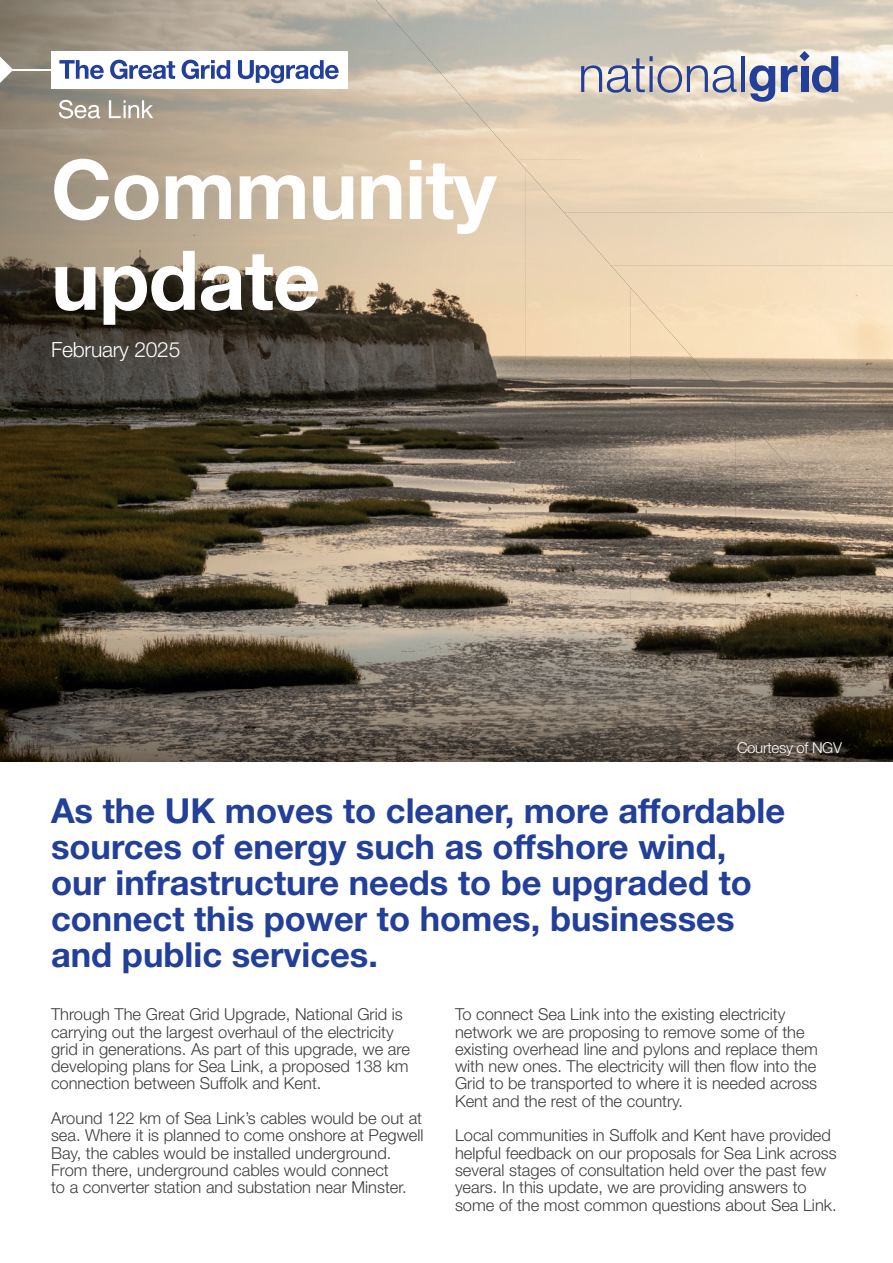
<style>
.page{position:relative;width:893px;height:1263px;background:#fff}
.page>*{position:absolute;margin:0;border:0;box-sizing:border-box;transform-origin:0 0}
.t1{font:700 82.5px/90.8px "Helvetica Neue LT Std";letter-spacing:-.01em;color:#fff}
.t2{font:700 34.5px/36.3px "Helvetica Neue LT Std";color:#223f99}
.t3{font:300 21px "Helvetica Neue LT Std";letter-spacing:-.01em;color:#fff}
.t4{font:300 16.5px/17.4px "Helvetica Neue LT Std";color:#3e3e3f}
.t5{font:300 15px "Helvetica Neue LT Std";letter-spacing:-.02em;color:#fff}
</style>
<div class="page">
<img style="left:0;top:0;width:473px;height:621px">
<img style="left:473px;top:159px;width:52px;height:462px">
<img style="left:525px;top:213px;width:53px;height:408px">
<img style="left:578px;top:266px;width:52px;height:355px">
<img style="left:630px;top:319px;width:53px;height:302px">
<img style="left:683px;top:372px;width:52px;height:249px">
<img style="left:735px;top:425px;width:53px;height:196px">
<img style="left:788px;top:478px;width:52px;height:143px">
<img style="left:840px;top:532px;width:53px;height:89px">
<img style="left:376px;top:0;width:207px;height:106px">
<img style="left:583px;top:0;width:310px;height:159px">
<img style="left:470px;top:106px;width:113px;height:53px">
<img style="left:517px;top:159px;width:376px;height:54px">
<img style="left:611px;top:265px;width:282px;height:54px">
<img style="left:658px;top:319px;width:235px;height:53px">
<img style="left:705px;top:372px;width:188px;height:53px">
<img style="left:752px;top:425px;width:141px;height:53px">
<img style="left:799px;top:478px;width:94px;height:54px">
<img style="left:846px;top:531px;width:47px;height:53px">
<div style="left:51px;top:51px;width:296px;height:38px;background:#fff"></div>
<svg style="left:59px;top:100px;width:41px;height:19px"></svg>
<svg style="left:109px;top:100px;width:44px;height:18px"></svg>
<svg style="left:59px;top:60px;width:45px;height:19px"></svg>
<svg style="left:182px;top:60px;width:48px;height:19px"></svg>
<svg style="left:238px;top:60px;width:101px;height:23px"></svg>
<svg style="left:110px;top:60px;width:65px;height:19px"></svg>
<hr style="left:7px;top:69px;width:47px;height:2px;background:#fff">
<svg style="left:0;top:44px;width:13px;height:52px"></svg>
<svg style="left:581px;top:56px;width:156px;height:38px;background:#bab8c0"></svg>
<hr style="left:741px;top:56px;width:3px;height:36px;background:#223f99">
<svg style="left:748px;top:65px;width:27px;height:37px"></svg>
<svg style="left:781px;top:51px;width:57px;height:42px;background:#99a0bd"></svg>
<img style="left:0;top:621px;width:893px;height:140px">
<h1 class="t1" style="left:51px;top:142px;width:447px">Community update</h1>
<p class="t3" style="left:51px;top:337px;width:131px">February 2025</p>
<p class="t5" style="left:737px;top:738px;width:107px">Courtesy of NGV</p>
<h2 class="t2" style="left:51px;top:791px;width:736px">As the UK moves to cleaner, more affordable sources of energy such as offshore wind, our infrastructure needs to be upgraded to connect this power to homes, businesses and public services.</h2>
<p class="t4" style="left:51px;top:1005px;width:360px">Through The Great Grid Upgrade, National Grid is carrying out the largest overhaul of the electricity grid in generations. As part of this upgrade, we are developing plans for Sea Link, a proposed 138 km connection between Suffolk and Kent.</p>
<p class="t4" style="left:51px;top:1109px;width:374px">Around 122 km of Sea Link’s cables would be out at sea. Where it is planned to come onshore at Pegwell Bay, the cables would be installed underground.<br>From there, underground cables would connect<br>to a converter station and substation near Minster.</p>
<p class="t4" style="left:455px;top:1005px;width:364px">To connect Sea Link into the existing electricity network we are proposing to remove some of the existing overhead line and pylons and replace them with new ones. The electricity will then flow into the Grid to be transported to where it is needed across Kent and the rest of the country.</p>
<p class="t4" style="left:455px;top:1126px;width:383px">Local communities in Suffolk and Kent have provided helpful feedback on our proposals for Sea Link across several stages of consultation held over the past few years. In this update, we are providing answers to some of the most common questions about Sea Link.</p>
</div>
